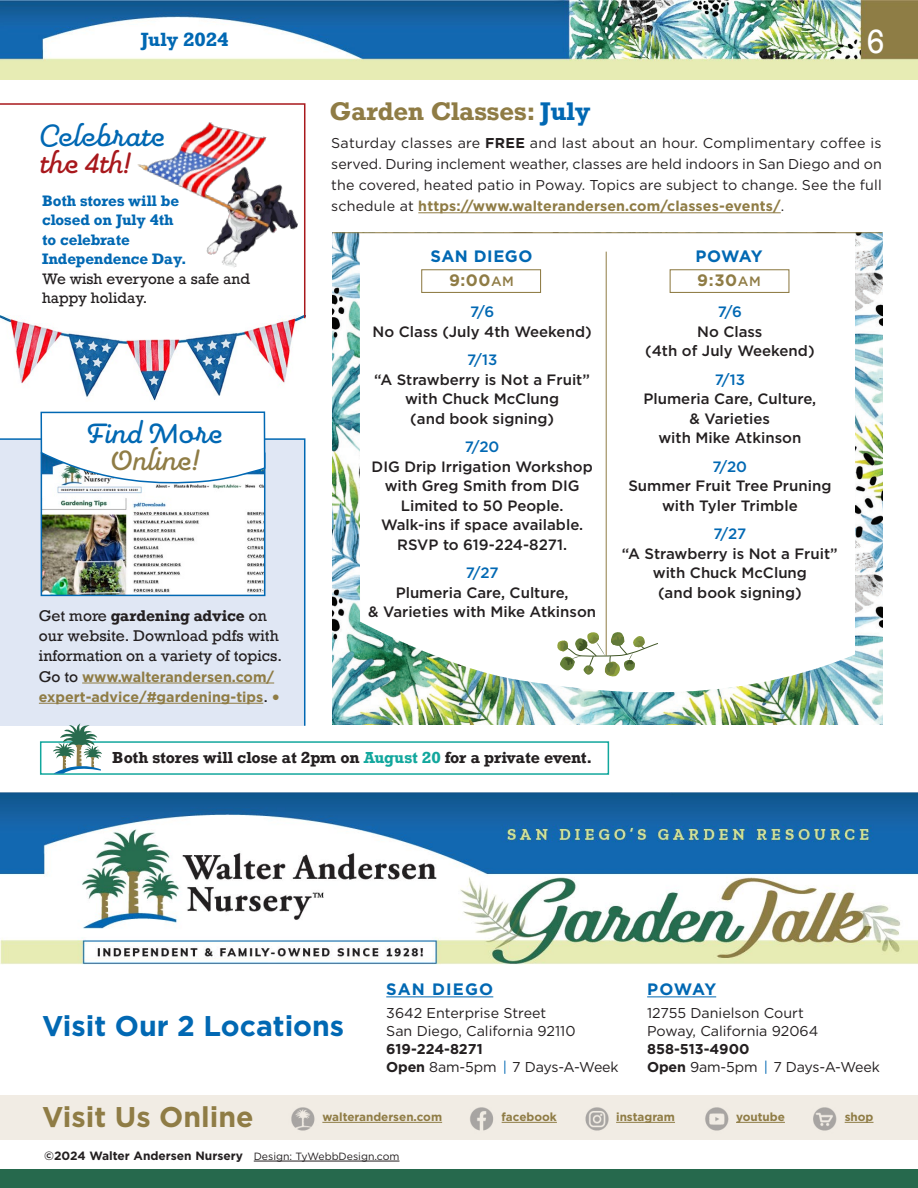
<style>
.page{position:relative;width:918px;height:1188px;background:#fff}
.page>*{position:absolute;margin:0;border:0;box-sizing:border-box;transform-origin:0 0}
.t1{font:500 33px/27px "Pauline Script";letter-spacing:.02em;color:#0168b3}
.t2{font:500 33px/27px "Pauline Script";color:#0168b3;text-align:center}
.t3{font:31.5px "Rockwell";color:#fff}
.t4{font:700 28.5px "Gotham";color:#0168b3}
.t5{font:700 28.5px "Gotham";color:#8f7c45}
.t6{font:700 24px "Rockwell";color:#8f7c45}
.t7{font:700 18px "Rockwell";color:#0168b3}
.t8{font:700 16.5px/24px "Gotham";letter-spacing:.03em;color:#0168b3;text-align:center}
.t9{font:700 16.5px "Gotham";letter-spacing:.07em;color:#0168b3}
.t10{font:700 16.5px "Gotham";color:#8f7c45}
.t11{font:500 15px/19.5px "Gotham";color:#231f20;text-align:center}
.t12{font:700 15px "Rockwell";letter-spacing:-.01em;color:#231f20}
.t13{font:500 15px "Gotham";color:#0168b3}
.t14{font:14.7px/20.2px "Rockwell";color:#231f20}
.t15{font:14.25px/21px "Gotham";color:#231f20;text-align:justify}
.t16{font:700 14.25px/19.5px "Rockwell";letter-spacing:-.01em;color:#0168b3}
.t17{font:700 14.25px/20.2px "Gotham";color:#8f7c45}
.t18{font:700 14.25px "Gotham";color:#231f20}
.t19{font:700 12px "Gotham";color:#231f20}
.t20{font:700 11.7px "Gotham";color:#8f7c45}
.s1{font-size:31.5px}
.s2{color:#a8181c}
.s3{font-weight:400;color:#231f20}
.s4{color:#8f7c45}
.s5{font-weight:700}
.s6{font-family:"Rockwell";font-weight:400;font-size:14.7px;color:#231f20}
.s7{font-family:"Rockwell";font-weight:400;font-size:21px}
.s8{color:#0168b3}
.s9{font-weight:700;color:#8f7c45}
.s10{font-weight:500;font-size:13.5px;color:#8f7c45}
.s11{font-weight:500;font-size:13.5px}
.s12{color:#12a79d}
.s13{font-weight:400;font-size:10.5px}
</style>
<div class="page">
<div style="left:0;top:438px;width:306px;height:288px;background:#e0e7f4"></div>
<img style="left:0;top:0;width:918px;height:80px">
<div style="left:0;top:1169px;width:918px;height:19px;background:#26694d"></div>
<img style="left:333px;top:233px;width:549px;height:492px">
<svg style="left:360px;top:233px;width:495px;height:477px"></svg>
<hr style="left:606px;top:252px;width:1px;height:404px;background:#8f7c45">
<hr style="left:418px;top:212px;width:363px;height:1px;background:#8f7c45">
<hr style="left:333px;top:232px;width:549px;height:1px;background:#8f7c45">
<svg style="left:556px;top:631px;width:102px;height:46px"></svg>
<img style="left:0;top:792px;width:918px;height:173px">
<div style="left:0;top:1096px;width:918px;height:44px;background:#f1ece4"></div>
<hr style="left:386px;top:996px;width:107px;height:1px;background:#0168b3">
<hr style="left:647px;top:996px;width:69px;height:1px;background:#0168b3">
<hr style="left:254px;top:1161px;width:145px;height:1px;background:#231f20">
<img style="left:291px;top:1107px;width:546px;height:24px">
<hr style="left:322px;top:1122px;width:120px;height:1px;background:#8f7c45">
<hr style="left:502px;top:1122px;width:55px;height:1px;background:#8f7c45">
<svg style="left:845px;top:1122px;width:29px;height:1px"></svg>
<hr style="left:616px;top:1122px;width:59px;height:1px;background:#8f7c45">
<hr style="left:736px;top:1122px;width:49px;height:1px;background:#8f7c45">
<div style="left:421px;top:269px;width:120px;height:24px;border:1px solid #8f7c45"></div>
<div style="left:670px;top:269px;width:119px;height:24px;border:1px solid #8f7c45"></div>
<img style="left:4px;top:320px;width:296px;height:81px">
<svg style="left:40px;top:411px;width:226px;height:554px"></svg>
<svg style="left:0;top:103px;width:306px;height:217px"></svg>
<hr style="left:82px;top:683px;width:192px;height:1px;background:#8f7c45">
<hr style="left:39px;top:703px;width:224px;height:1px;background:#8f7c45">
<img style="left:118px;top:107px;width:188px;height:174px">
<div style="left:40px;top:741px;width:569px;height:34px;border:2px solid #12a79d"></div>
<svg style="left:53px;top:724px;width:49px;height:50px"></svg>
<p class="t7" style="left:141px;top:28px;width:89px">July 2024</p>
<p class="t3" style="left:866px;top:22px;width:20px">6</p>
<p class="t1" style="left:39px;top:122px;width:127px"><span class="s1">C</span>elebrate <span class="s2">the 4th!</span></p>
<p class="t16" style="left:42px;top:190px;width:210px">Both stores will be<br>closed on July 4th<br>to celebrate<br>Independence Day.<br><span class="s3">We wish everyone a safe and happy holiday.</span></p>
<p class="t2" style="left:85px;top:419px;width:139px">Find More<br><span class="s4">Online!</span></p>
<p class="t14" style="left:39px;top:606px;width:245px">Get more <span class="s5">gardening advice</span> on our website. Download pdfs with information on a variety of topics.</p>
<p class="t17" style="left:39px;top:666px;width:243px"><span class="s6">Go to</span> www.walterandersen.com/ expert-advice/#gardening-tips<span class="s6">.</span> <span class="s7">•</span></p>
<p class="t6" style="left:329px;top:95px;width:263px">Garden Classes: <span class="s8">July</span></p>
<p class="t15" style="left:331px;top:133px;width:552px">Saturday classes are <span class="s5">FREE</span> and last about an hour. Complimentary coffee is served. During inclement weather, classes are held indoors in San Diego and on the covered, heated patio in Poway. Topics are subject to change. See the full schedule at <span class="s9">https://www.walterandersen.com/classes-events/</span>.</p>
<p class="t8" style="left:431px;top:244px;width:103px">SAN DIEGO<br><span class="s4">9:00</span><span class="s10">AM</span></p>
<p class="t8" style="left:696px;top:244px;width:69px">POWAY</p>
<p class="t10" style="left:697px;top:270px;width:65px">9:30<span class="s11">AM</span></p>
<p class="t13" style="left:470px;top:302px;width:26px">7/6</p>
<p class="t11" style="left:373px;top:321px;width:221px">No Class (July 4th Weekend)</p>
<p class="t13" style="left:467px;top:350px;width:32px">7/13</p>
<p class="t11" style="left:374px;top:369px;width:217px">“A Strawberry is Not a Fruit” with Chuck McClung<br>(and book signing)</p>
<p class="t13" style="left:465px;top:437px;width:36px">7/20</p>
<p class="t11" style="left:372px;top:456px;width:223px">DIG Drip Irrigation Workshop with Greg Smith from DIG</p>
<p class="t11" style="left:381px;top:495px;width:204px">Limited to 50 People.<br>Walk-ins if space available.<br>RSVP to 619-224-8271.</p>
<p class="t13" style="left:466px;top:563px;width:34px">7/27</p>
<p class="t11" style="left:396px;top:582px;width:174px">Plumeria Care, Culture,</p>
<p class="t11" style="left:368px;top:602px;width:229px">&amp; Varieties with Mike Atkinson</p>
<p class="t13" style="left:718px;top:302px;width:26px">7/6</p>
<p class="t11" style="left:645px;top:321px;width:171px">No Class<br>(4th of July Weekend)</p>
<p class="t13" style="left:715px;top:370px;width:32px">7/13</p>
<p class="t11" style="left:643px;top:389px;width:174px">Plumeria Care, Culture,</p>
<p class="t11" style="left:658px;top:408px;width:144px">&amp; Varieties<br>with Mike Atkinson</p>
<p class="t13" style="left:713px;top:457px;width:36px">7/20</p>
<p class="t11" style="left:628px;top:476px;width:205px">Summer Fruit Tree Pruning with Tyler Trimble</p>
<p class="t13" style="left:714px;top:524px;width:34px">7/27</p>
<p class="t11" style="left:622px;top:543px;width:217px">“A Strawberry is Not a Fruit” with Chuck McClung<br>(and book signing)</p>
<p class="t12" style="left:112px;top:748px;width:481px">Both stores will close at 2pm on <span class="s12">August 20</span> for a private event.</p>
<p class="t4" style="left:42px;top:1007px;width:304px">Visit Our 2 Locations</p>
<p class="t9" style="left:386px;top:978px;width:109px">SAN DIEGO</p>
<p class="t15" style="left:386px;top:1002px;width:162px">3642 Enterprise Street</p>
<p class="t15" style="left:386px;top:1020px;width:191px">San Diego, California 92110</p>
<p class="t15" style="left:386px;top:1039px;width:234px;line-height:18px"><span class="s5">619-224-8271<br>Open</span> 8am-5pm <span class="s8">|</span> 7 Days-A-Week</p>
<p class="t8" style="left:647px;top:977px;width:71px">POWAY</p>
<p class="t15" style="left:647px;top:1002px;width:158px">12755 Danielson Court</p>
<p class="t15" style="left:647px;top:1020px;width:173px">Poway, California 92064</p>
<p class="t18" style="left:647px;top:1039px;width:104px">858-513-4900</p>
<p class="t15" style="left:647px;top:1056px;width:234px"><span class="s5">Open</span> 9am-5pm <span class="s8">|</span> 7 Days-A-Week</p>
<p class="t5" style="left:42px;top:1098px;width:213px">Visit Us Online</p>
<p class="t20" style="left:322px;top:1109px;width:121px">walterandersen.com</p>
<p class="t20" style="left:502px;top:1109px;width:57px">facebook</p>
<p class="t20" style="left:616px;top:1109px;width:60px">instagram</p>
<p class="t20" style="left:736px;top:1109px;width:50px">youtube</p>
<p class="t20" style="left:845px;top:1109px;width:30px">shop</p>
<p class="t19" style="left:44px;top:1148px;width:357px">©2024 Walter Andersen Nursery <span class="s13">Design: TyWebbDesign.com</span></p>
</div>
